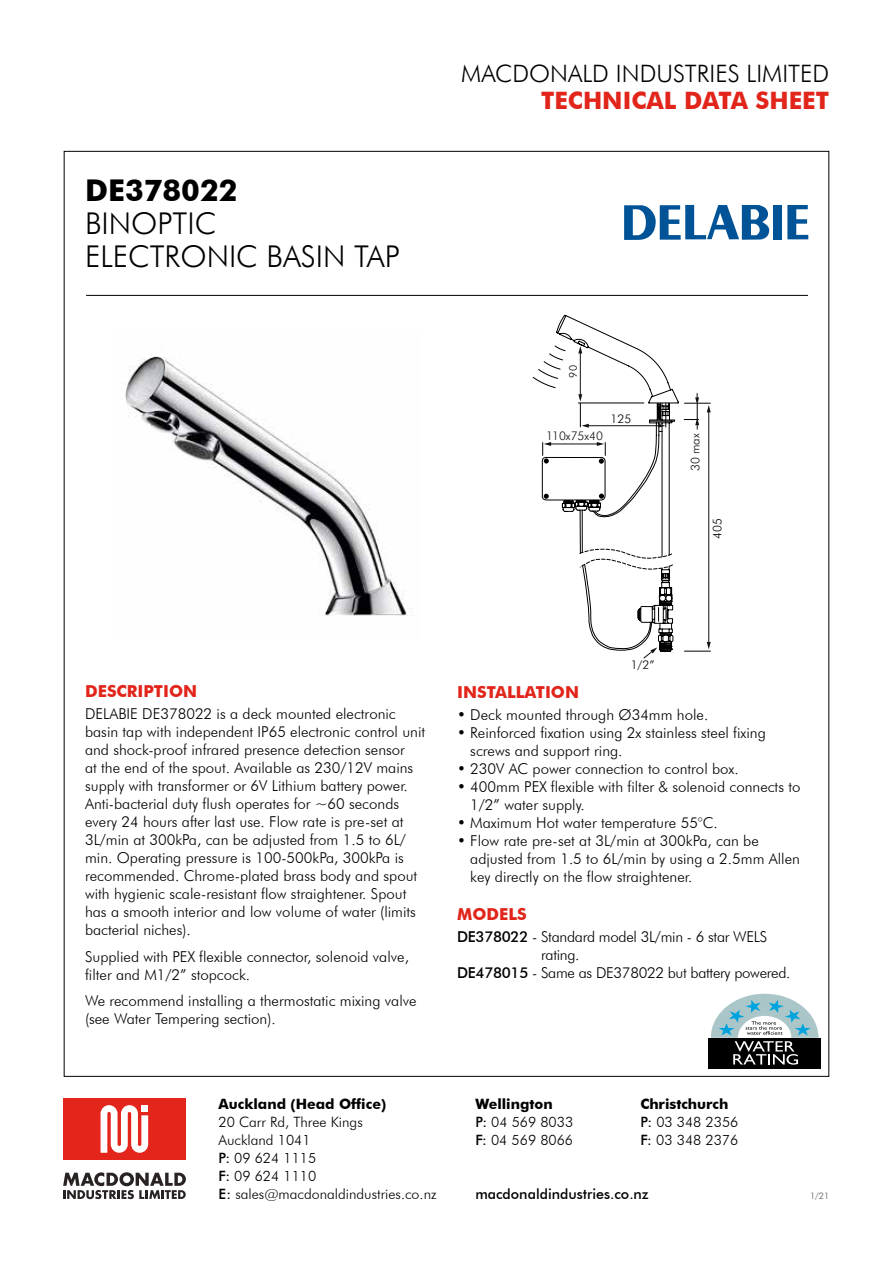
<style>
.page{position:relative;width:893px;height:1263px;background:#fff}
.page>*{position:absolute;margin:0;border:0;box-sizing:border-box;transform-origin:0 0}
.t1{font:300 30px/33px "Futura BT";color:#000}
.t2{font:700 30px "Futura BT";color:#000}
.t3{font:300 24px "Futura BT";color:#000}
.t4{font:700 24px "Futura BT";color:#e2251b}
.t5{font:700 16.5px "Futura BT";color:#e2251b}
.t6{font:300 15px/18px "Futura BT";color:#000}
.t7{font:300 15px "Futura BT";letter-spacing:-.02em;color:#000}
.t8{font:300 14.25px/18px "Futura BT";color:#000}
.t9{font:500 14.25px "Futura BT";color:#000}
.t10{font:700 14.25px "Futura BT";color:#000}
.t11{font:300 12px "Futura BT";color:#111211}
.t12{font:300 12px "Futura BT";color:#000}
.t13{font:300 10.65px "Futura BT";color:#000}
.t14{font:300 9px "Futura BT";color:#555658}
.s1{font-weight:500}
.s2{font-weight:700}
</style>
<div class="page">
<hr style="left:86px;top:295px;width:722px;height:1px;background:#000">
<div style="left:63px;top:1098px;width:123px;height:61px;background:#e3251b"></div>
<svg style="left:101px;top:1105px;width:47px;height:48px"></svg>
<svg style="left:63px;top:1172px;width:123px;height:27px"></svg>
<img style="left:125px;top:356px;width:288px;height:260px">
<svg style="left:624px;top:205px;width:145px;height:35px"></svg>
<div style="left:773px;top:205px;width:9px;height:35px;background:#005397"></div>
<svg style="left:787px;top:205px;width:21px;height:34px"></svg>
<svg style="left:532px;top:315px;width:179px;height:344px"></svg>
<div style="left:708px;top:1038px;width:113px;height:30px;background:#000"></div>
<svg style="left:711px;top:994px;width:107px;height:71px"></svg>
<h1 class="t2" style="left:85px;top:172px;width:154px">DE378022</h1>
<h1 class="t1" style="left:85px;top:207px;width:316px">BINOPTIC<br>ELECTRONIC BASIN TAP</h1>
<h2 class="t3" style="left:461px;top:59px;width:369px">MACDONALD INDUSTRIES LIMITED</h2>
<h2 class="t4" style="left:541px;top:86px;width:290px">TECHNICAL DATA SHEET</h2>
<p class="t13" style="left:566px;top:378px;width:14px;rotate:-90deg">90</p>
<p class="t12" style="left:610px;top:412px;width:22px">125</p>
<p class="t11" style="left:546px;top:428px;width:58px">110x75x40</p>
<p class="t11" style="left:688px;top:471px;width:39px;rotate:-90deg">30 max</p>
<p class="t12" style="left:710px;top:539px;width:22px;rotate:-90deg">405</p>
<p class="t5" style="left:85px;top:681px;width:114px">DESCRIPTION</p>
<p class="t6" style="left:85px;top:705px;width:342px">DELABIE DE378022 is a deck mounted electronic basin tap with independent IP65 electronic control unit and shock-proof infrared presence detection sensor<br>at the end of the spout. Available as 230/12V mains supply with transformer or 6V Lithium battery power.<br>Anti-bacterial duty flush operates for ~60 seconds every 24 hours after last use. Flow rate is pre-set at 3L/min at 300kPa, can be adjusted from 1.5 to 6L/ min. Operating pressure is 100-500kPa, 300kPa is recommended. Chrome-plated brass body and spout with hygienic scale-resistant flow straightener. Spout has a smooth interior and low volume of water (limits bacterial niches).</p>
<p class="t6" style="left:85px;top:947px;width:326px">Supplied with PEX flexible connector, solenoid valve, filter and M1/2” stopcock.</p>
<p class="t6" style="left:85px;top:992px;width:333px">We recommend installing a thermostatic mixing valve (see Water Tempering section).</p>
<p class="t12" style="left:631px;top:658px;width:25px">1/2”</p>
<p class="t5" style="left:457px;top:682px;width:123px">INSTALLATION</p>
<p class="t6" style="left:457px;top:706px;width:253px">• Deck mounted through Ø34mm hole.</p>
<p class="t6" style="left:470px;top:724px;width:297px;text-indent:-13px">• Reinforced fixation using 2x stainless steel fixing screws and support ring.</p>
<p class="t6" style="left:457px;top:760px;width:283px">• 230V AC power connection to control box.</p>
<p class="t6" style="left:470px;top:778px;width:332px;text-indent:-13px">• 400mm PEX flexible with filter &amp; solenoid connects to<br>1/2” water supply.</p>
<p class="t6" style="left:457px;top:814px;width:262px">• Maximum Hot water temperature 55°C.</p>
<p class="t6" style="left:470px;top:832px;width:331px;text-indent:-13px">• Flow rate pre-set at 3L/min at 300kPa, can be adjusted from 1.5 to 6L/min by using a 2.5mm Allen key directly on the flow straightener.</p>
<p class="t5" style="left:457px;top:904px;width:71px">MODELS</p>
<p class="t7" style="left:457px;top:928px;width:312px"><span class="s1">DE378022</span> - Standard model 3L/min - 6 star WELS</p>
<p class="t6" style="left:541px;top:946px;width:40px">rating.</p>
<p class="t7" style="left:457px;top:964px;width:335px"><span class="s1">DE478015</span> - Same as DE378022 but battery powered.</p>
<p class="t10" style="left:219px;top:1095px;width:169px">Auckland (Head Office)</p>
<p class="t8" style="left:219px;top:1113px;width:219px">20 Carr Rd, Three Kings<br>Auckland 1041<br><span class="s1">P:</span> 09 624 1115<br><span class="s1">F:</span> 09 624 1110<br><span class="s1">E:</span> sales@macdonaldindustries.co.nz</p>
<p class="t8" style="left:475px;top:1095px;width:99px"><span class="s2">Wellington<br></span><span class="s1">P:</span> 04 569 8033<br><span class="s1">F:</span> 04 569 8066</p>
<p class="t8" style="left:640px;top:1095px;width:100px"><span class="s2">Christchurch<br></span><span class="s1">P:</span> 03 348 2356<br><span class="s1">F:</span> 03 348 2376</p>
<p class="t9" style="left:475px;top:1185px;width:174px">macdonaldindustries.co.nz</p>
<p class="t14" style="left:810px;top:1190px;width:21px">1/21</p>
</div>
